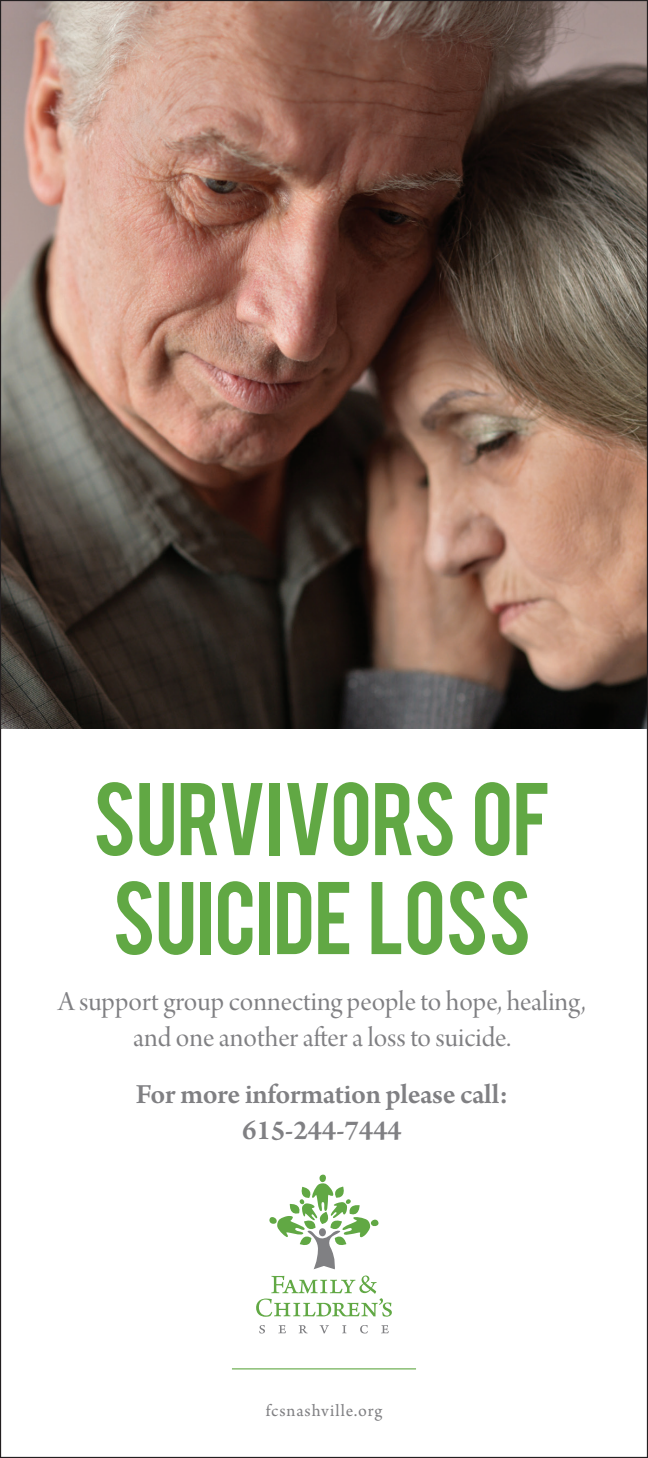
<style>
.page{position:relative;width:648px;height:1458px;background:#fff}
.page>*{position:absolute;margin:0;border:0;box-sizing:border-box;transform-origin:0 0}
.t1{font:81px/99px "Bebas";letter-spacing:-.01em;color:#61a844}
.t2{font:29.25px/36px "Arno Pro Display";color:#808083;text-align:center}
.t3{font:600 29.25px/36px "Arno Pro";letter-spacing:-.01em;color:#808083;text-align:center}
.t4{font:18px "Arno Pro";letter-spacing:.05em;color:#808083}
</style>
<div class="page">
<img style="left:2px;top:2px;width:644px;height:727px">
<svg style="left:269px;top:1174px;width:110px;height:95px"></svg>
<svg style="left:259px;top:1325px;width:6px;height:9px"></svg>
<svg style="left:278px;top:1325px;width:8px;height:8px"></svg>
<svg style="left:299px;top:1325px;width:9px;height:8px"></svg>
<svg style="left:320px;top:1325px;width:9px;height:8px"></svg>
<svg style="left:342px;top:1325px;width:5px;height:8px"></svg>
<svg style="left:360px;top:1325px;width:8px;height:9px"></svg>
<svg style="left:381px;top:1325px;width:8px;height:8px"></svg>
<svg style="left:256px;top:1276px;width:136px;height:41px"></svg>
<hr style="left:232px;top:1368px;width:184px;height:1px;background:#61a844">
<h1 class="t1" style="left:93px;top:764px;width:460px">SURVIVORS of<br>SUICIDE LOSS</h1>
<p class="t2" style="left:58px;top:986px;width:529px">A support group connecting people to hope, healing, and one another after a loss to suicide.</p>
<p class="t3" style="left:136px;top:1077px;width:374px">For more information please call:<br>615-244-7444</p>
<p class="t4" style="left:266px;top:1401px;width:118px">fcsnashville.org</p>
</div>
